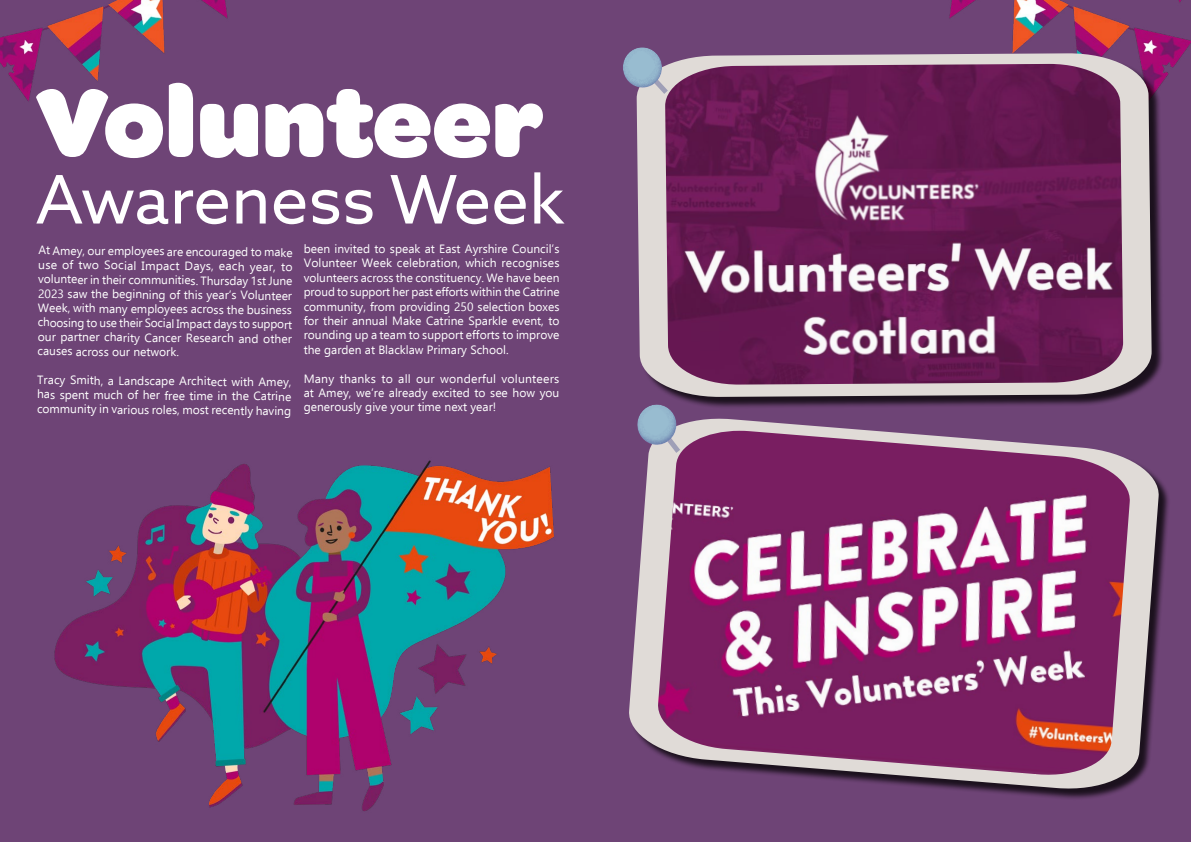
<style>
.page{position:relative;width:1191px;height:842px;background:#6e4476}
.page>*{position:absolute;margin:0;border:0;box-sizing:border-box;transform-origin:0 0}
.t1{font:900 103.6px "Omnes";color:#fff}
.t2{font:67px "Azo Sans";color:#fff}
.t3{font:12px/14.4px "Ebrima";color:#fff;text-align:justify}
</style>
<div class="page">
<img style="left:54px;top:460px;width:500px;height:351px">
<img style="left:0;top:0;width:228px;height:101px">
<img style="left:949px;top:0;width:242px;height:81px">
<div style="left:638px;top:55px;width:525px;height:354px;background:#000;opacity:.75"></div>
<svg style="left:636px;top:53px;width:515px;height:344px;background:#c9bfc2"></svg>
<div style="left:631px;top:421px;width:539px;height:380px;background:#000;opacity:.75"></div>
<svg style="left:629px;top:418px;width:531px;height:373px"></svg>
<img style="left:665px;top:64px;width:458px;height:321px">
<img style="left:656px;top:431px;width:475px;height:346px">
<svg style="left:623px;top:47px;width:50px;height:52px"></svg>
<svg style="left:629px;top:394px;width:58px;height:64px"></svg>
<h1 class="t1" style="left:36px;top:47px;width:509px">Volunteer</h1>
<h2 class="t2" style="left:36px;top:156px;width:530px">Awareness Week</h2>
<p class="t3" style="left:304px;top:241px;width:257px">been invited to speak at East Ayrshire Council’s Volunteer Week celebration, which recognises volunteers across the constituency. We have been proud to support her past efforts within the Catrine community, from providing 250 selection boxes for their annual Make Catrine Sparkle event, to rounding up a team to support efforts to improve the garden at Blacklaw Primary School.</p>
<p class="t3" style="left:304px;top:371px;width:257px">Many thanks to all our wonderful volunteers at Amey, we’re already excited to see how you generously give your time next year!</p>
<p class="t3" style="left:39px;top:241px;width:256px;rotate:1deg">At Amey, our employees are encouraged to make</p>
<p class="t3" style="left:38px;top:258px;width:256px">use of two Social Impact Days, each year, to volunteer in their communities. Thursday 1st June 2023 saw the beginning of this year’s Volunteer Week, with many employees across the business</p>
<p class="t3" style="left:38px;top:313px;width:256px;rotate:1deg">choosing to use their Social Impact days to support our partner charity Cancer Research and other</p>
<p class="t3" style="left:38px;top:344px;width:143px">causes across our network.</p>
<p class="t3" style="left:38px;top:371px;width:256px;rotate:1deg">Tracy Smith, a Landscape Architect with Amey,</p>
<p class="t3" style="left:37px;top:388px;width:256px">has spent much of her free time in the Catrine community in various roles, most recently having</p>
</div>
